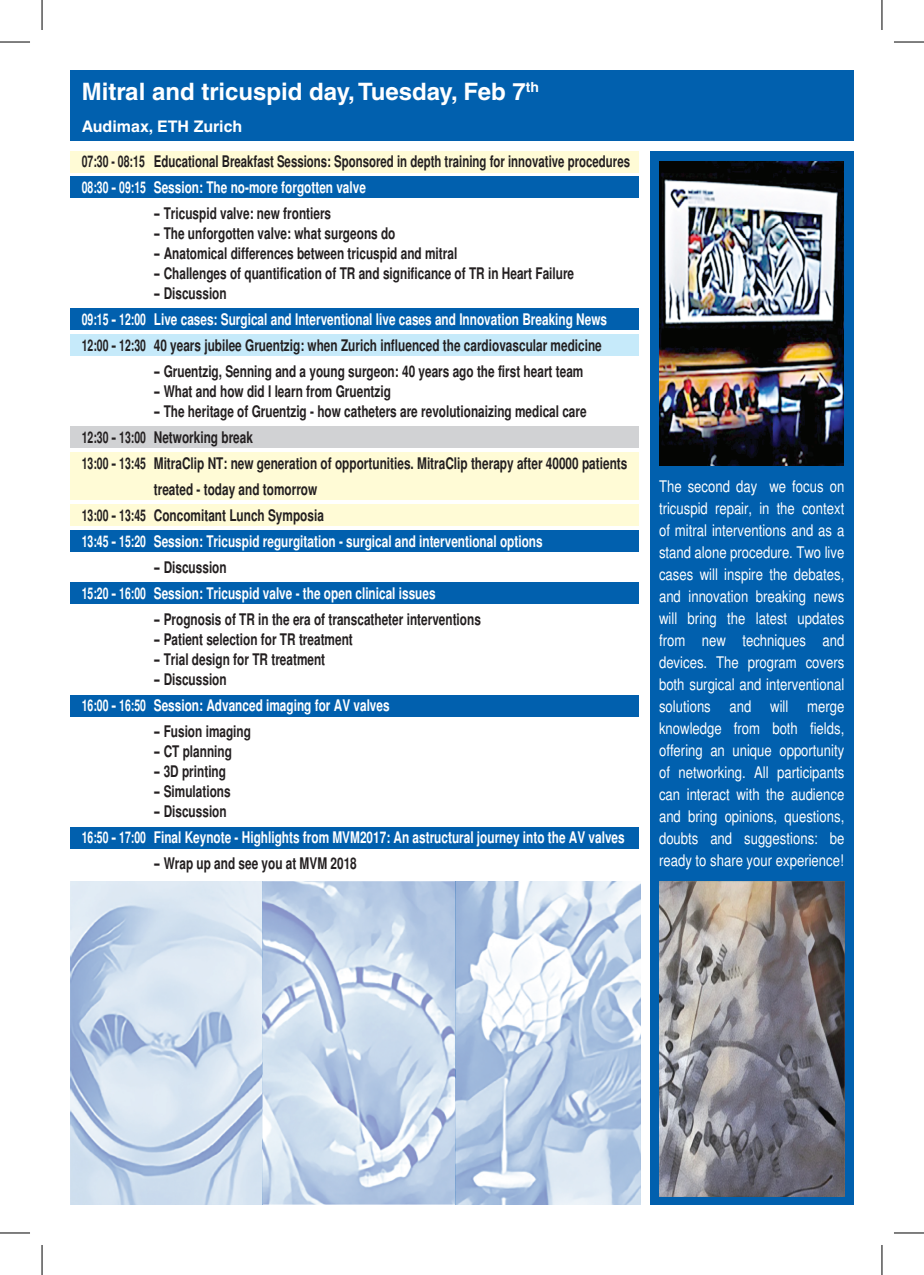
<style>
.page{position:relative;width:924px;height:1275px;background:#fff}
.page>*{position:absolute;margin:0;border:0;box-sizing:border-box;transform-origin:0 0}
.t1{font:700 24px "Helvetica LT Std";color:#fff}
.t2{font:700 condensed 16px "Helvetica";color:#231f20;scale:1.5 1}
.t3{font:condensed 16px/22px "Helvetica";color:#fff;text-align:justify}
.t4{font:700 condensed 16px "Helvetica";color:#fff;scale:.8 1}
.t5{font:700 condensed 16px "Helvetica";color:#231f20;scale:.8 1}
.t6{font:700 condensed 16px "Helvetica";color:#231f20;scale:.9 1}
.t7{font:700 16px "Helvetica LT Std";color:#fff}
</style>
<div class="page">
<div style="left:70px;top:70px;width:783px;height:71px;background:#0160ae"></div>
<div style="left:70px;top:308px;width:569px;height:22px;background:#0160ae"></div>
<div style="left:70px;top:504px;width:569px;height:21px;background:#fffbd6"></div>
<div style="left:649px;top:151px;width:204px;height:1053px;background:#0160ae"></div>
<div style="left:70px;top:827px;width:569px;height:21px;background:#0160ae"></div>
<div style="left:70px;top:695px;width:569px;height:21px;background:#0160ae"></div>
<div style="left:70px;top:530px;width:569px;height:21px;background:#0160ae"></div>
<div style="left:70px;top:452px;width:569px;height:47px;background:#fffbd6"></div>
<div style="left:70px;top:582px;width:569px;height:22px;background:#0160ae"></div>
<div style="left:70px;top:426px;width:569px;height:22px;background:#d1d2d4"></div>
<div style="left:70px;top:334px;width:569px;height:22px;background:#c6eafa"></div>
<div style="left:70px;top:176px;width:569px;height:22px;background:#0160ae"></div>
<div style="left:70px;top:151px;width:569px;height:21px;background:#fffbd6"></div>
<img style="left:659px;top:162px;width:184px;height:303px">
<img style="left:659px;top:881px;width:185px;height:315px">
<img style="left:70px;top:881px;width:570px;height:323px">
<img style="left:262px;top:881px;width:1px;height:323px">
<img style="left:455px;top:881px;width:1px;height:323px">
<hr style="left:0;top:42px;width:30px;height:1px;background:#000">
<hr style="left:893px;top:42px;width:30px;height:1px;background:#000">
<hr style="left:0;top:1232px;width:30px;height:1px;background:#000">
<hr style="left:893px;top:1232px;width:30px;height:1px;background:#000">
<hr style="left:42px;top:0;width:1px;height:30px;background:#000">
<hr style="left:42px;top:1245px;width:1px;height:30px;background:#000">
<hr style="left:881px;top:0;width:1px;height:30px;background:#000">
<hr style="left:881px;top:1245px;width:1px;height:30px;background:#000">
<h1 class="t1" style="left:82px;top:77px;width:458px">Mitral and tricuspid day, Tuesday, Feb 7<sup>th</sup></h1>
<p class="t7" style="left:82px;top:117px;width:162px">Audimax, ETH Zurich</p>
<p class="t5" style="left:82px;top:151px;width:686px">07:30 - 08:15 Educational Breakfast Sessions: Sponsored in depth training for innovative procedures</p>
<p class="t4" style="left:82px;top:177px;width:356px">08:30 - 09:15 Session: The no-more forgotten valve</p>
<p class="t2" style="left:154px;top:203px;width:120px">- Tricuspid valve: new frontiers</p>
<p class="t2" style="left:154px;top:223px;width:162px">- The unforgotten valve: what surgeons do</p>
<p class="t2" style="left:154px;top:243px;width:204px">- Anatomical differences between tricuspid and mitral</p>
<p class="t2" style="left:154px;top:263px;width:281px">- Challenges of quantification of TR and significance of TR in Heart Failure</p>
<p class="t2" style="left:154px;top:283px;width:50px">- Discussion</p>
<p class="t4" style="left:82px;top:309px;width:658px">09:15 - 12:00 Live cases: Surgical and Interventional live cases and Innovation Breaking News</p>
<p class="t5" style="left:82px;top:335px;width:651px">12:00 - 12:30 40 years jubilee Gruentzig: when Zurich influenced the cardiovascular medicine</p>
<p class="t2" style="left:154px;top:361px;width:288px">- Gruentzig, Senning and a young surgeon: 40 years ago the first heart team</p>
<p class="t2" style="left:154px;top:381px;width:159px">- What and how did I learn from Gruentzig</p>
<p class="t2" style="left:154px;top:401px;width:290px">- The heritage of Gruentzig - how catheters are revolutionaizing medical care</p>
<p class="t5" style="left:82px;top:427px;width:215px">12:30 - 13:00 Networking break</p>
<p class="t5" style="left:82px;top:453px;width:683px">13:00 - 13:45 MitraClip NT: new generation of opportunities. MitraClip therapy after 40000 patients</p>
<p class="t6" style="left:154px;top:479px;width:183px">treated - today and tomorrow</p>
<p class="t5" style="left:82px;top:505px;width:304px">13:00 - 13:45 Concomitant Lunch Symposia</p>
<p class="t4" style="left:82px;top:531px;width:577px">13:45 - 15:20 Session: Tricuspid regurgitation - surgical and interventional options</p>
<p class="t2" style="left:154px;top:557px;width:50px">- Discussion</p>
<p class="t4" style="left:82px;top:583px;width:443px">15:20 - 16:00 Session: Tricuspid valve - the open clinical issues</p>
<p class="t2" style="left:154px;top:609px;width:219px">- Prognosis of TR in the era of transcatheter interventions</p>
<p class="t2" style="left:154px;top:629px;width:134px">- Patient selection for TR treatment</p>
<p class="t2" style="left:154px;top:649px;width:116px">- Trial design for TR treatment</p>
<p class="t2" style="left:154px;top:669px;width:50px">- Discussion</p>
<p class="t4" style="left:82px;top:695px;width:386px">16:00 - 16:50 Session: Advanced imaging for AV valves</p>
<p class="t2" style="left:154px;top:721px;width:66px">- Fusion imaging</p>
<p class="t2" style="left:154px;top:741px;width:54px">- CT planning</p>
<p class="t2" style="left:154px;top:761px;width:50px">- 3D printing</p>
<p class="t2" style="left:154px;top:781px;width:53px">- Simulations</p>
<p class="t2" style="left:154px;top:801px;width:50px">- Discussion</p>
<p class="t4" style="left:82px;top:827px;width:680px">16:50 - 17:00 Final Keynote - Highlights from MVM2017: An astructural journey into the AV valves</p>
<p class="t2" style="left:154px;top:853px;width:137px">- Wrap up and see you at MVM 2018</p>
<p class="t3" style="left:658px;top:475px;width:187px">The second day we focus on tricuspid repair, in the context of mitral interventions and as a stand alone procedure. Two live cases will inspire the debates, and innovation breaking news will bring the latest updates from new techniques and devices. The program covers both surgical and interventional solutions and will merge knowledge from both fields, offering an unique opportunity of networking. All participants can interact with the audience and bring opinions, questions, doubts and suggestions: be ready to share your experience!</p>
</div>
